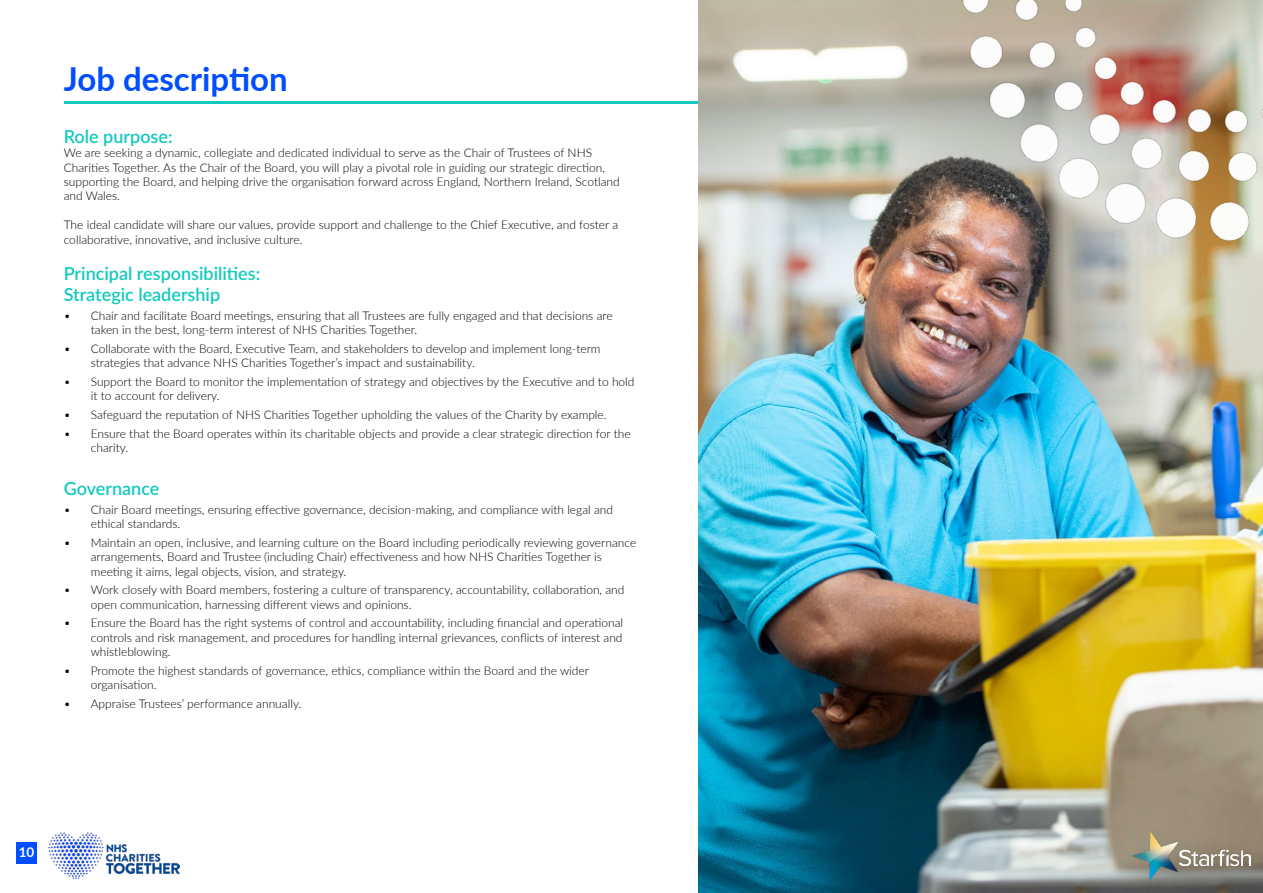
<style>
.page{position:relative;width:1263px;height:893px;background:#fff}
.page>*{position:absolute;margin:0;border:0;box-sizing:border-box;transform-origin:0 0}
.t1{font:700 33px "Lato";color:#004eff}
.t2{font:600 18px/21.6px "Lato";color:#12cabf}
.t3{font:700 13.5px "Lato";color:#fff}
.t4{font:300 12px/14.4px "Lato";color:#000}
</style>
<div class="page">
<img style="left:49px;top:832px;width:131px;height:46px">
<div style="left:16px;top:842px;width:21px;height:22px;background:#004eff"></div>
<hr style="left:64px;top:101px;width:645px;height:2px;background:#12cabf">
<img style="left:699px;top:0;width:564px;height:893px">
<img style="left:1133px;top:832px;width:117px;height:48px">
<img style="left:872px;top:0;width:391px;height:302px">
<h1 class="t1" style="left:64px;top:54px;width:226px">Job description</h1>
<h2 class="t2" style="left:64px;top:125px;width:110px">Role purpose:</h2>
<p class="t4" style="left:64px;top:145px;width:557px">We are seeking a dynamic, collegiate and dedicated individual to serve as the Chair of Trustees of NHS Charities Together. As the Chair of the Board, you will play a pivotal role in guiding our strategic direction, supporting the Board, and helping drive the organisation forward across England, Northern Ireland, Scotland and Wales.</p>
<p class="t4" style="left:64px;top:217px;width:556px">The ideal candidate will share our values, provide support and challenge to the Chief Executive, and foster a collaborative, innovative, and inclusive culture.</p>
<h2 class="t2" style="left:64px;top:261px;width:198px">Principal responsibilities:<br>Strategic leadership</h2>
<p class="t4" style="left:91px;top:308px;width:523px;text-indent:-27px">• Chair and facilitate Board meetings, ensuring that all Trustees are fully engaged and that decisions are taken in the best, long-term interest of NHS Charities Together.</p>
<p class="t4" style="left:91px;top:341px;width:511px;text-indent:-27px">• Collaborate with the Board, Executive Team, and stakeholders to develop and implement long-term strategies that advance NHS Charities Together’s impact and sustainability.</p>
<p class="t4" style="left:91px;top:374px;width:545px;text-indent:-27px">• Support the Board to monitor the implementation of strategy and objectives by the Executive and to hold it to account for delivery.</p>
<p class="t4" style="left:64px;top:407px;width:544px">• Safeguard the reputation of NHS Charities Together upholding the values of the Charity by example.</p>
<p class="t4" style="left:91px;top:426px;width:541px;text-indent:-27px">• Ensure that the Board operates within its charitable objects and provide a clear strategic direction for the charity.</p>
<h2 class="t2" style="left:64px;top:477px;width:97px">Governance</h2>
<p class="t4" style="left:91px;top:502px;width:524px;text-indent:-27px">• Chair Board meetings, ensuring effective governance, decision-making, and compliance with legal and ethical standards.</p>
<p class="t4" style="left:91px;top:535px;width:547px;text-indent:-27px">• Maintain an open, inclusive, and learning culture on the Board including periodically reviewing governance arrangements, Board and Trustee (including Chair) effectiveness and how NHS Charities Together is meeting it aims, legal objects, vision, and strategy.</p>
<p class="t4" style="left:91px;top:582px;width:535px;text-indent:-27px">• Work closely with Board members, fostering a culture of transparency, accountability, collaboration, and open communication, harnessing different views and opinions.</p>
<p class="t4" style="left:91px;top:615px;width:534px;text-align:justify;text-indent:-27px">• Ensure the Board has the right systems of control and accountability, including financial and operational controls and risk management, and procedures for handling internal grievances, conflicts of interest and whistleblowing.</p>
<p class="t4" style="left:91px;top:663px;width:500px;text-indent:-27px">• Promote the highest standards of governance, ethics, compliance within the Board and the wider organisation.</p>
<p class="t4" style="left:64px;top:696px;width:239px">• Appraise Trustees’ performance annually.</p>
<p class="t3" style="left:19px;top:842px;width:17px">10</p>
</div>
